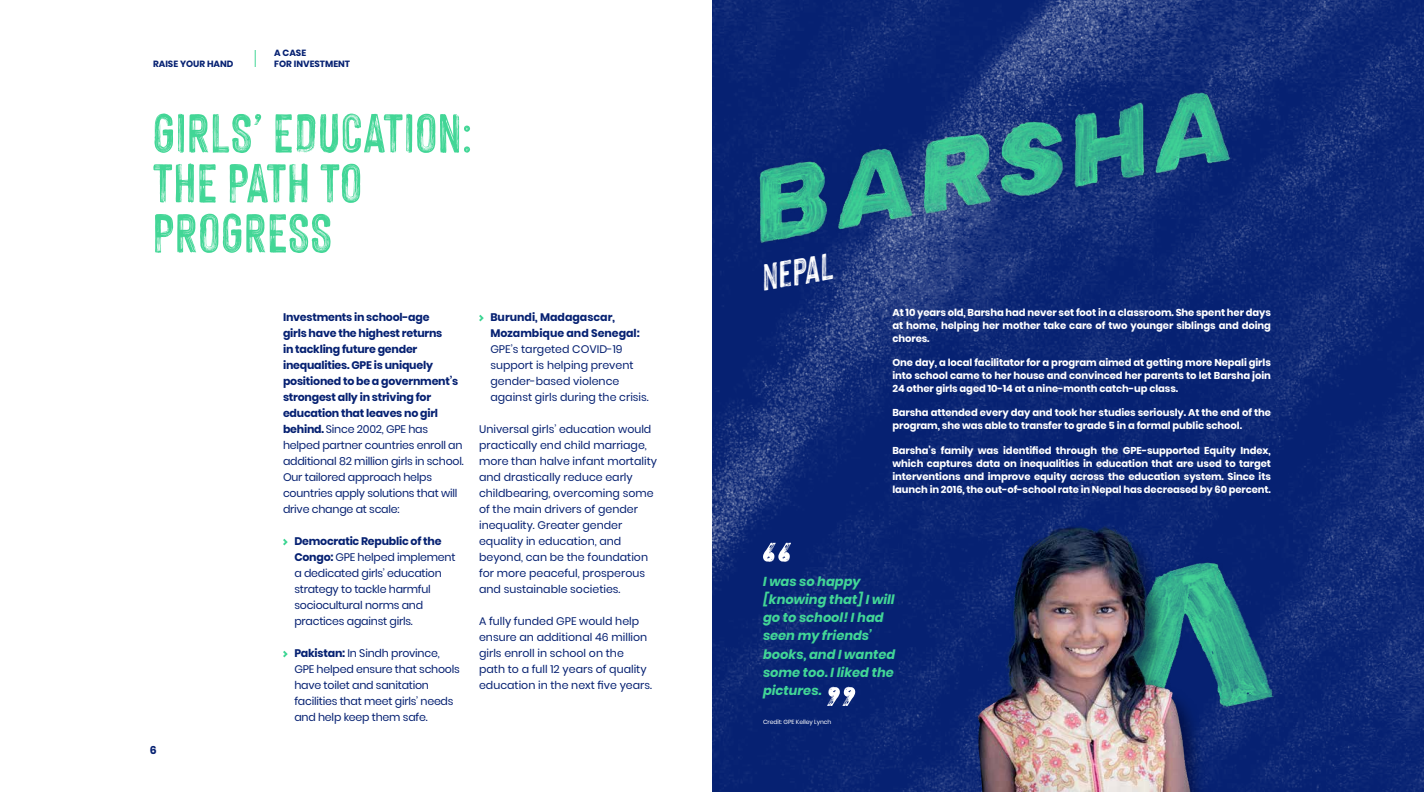
<style>
.page{position:relative;width:1424px;height:792px;background:#fff}
.page>*{position:absolute;margin:0;border:0;box-sizing:border-box;transform-origin:0 0}
.t1{font:60px/50px "Hackney Personal Use Only";color:#42d696}
.t2{font:italic 40.6px "Hackney Personal Use Only";color:#fff}
.t3{font:italic 700 13px/18.2px "Poppins";color:#42d696}
.t4{font:11px/16px "Poppins";color:#062172}
.t5{font:700 11px/16px "Poppins";letter-spacing:-.02em;color:#062172}
.t6{font:11px/16px "Poppins";letter-spacing:-.02em;color:#062172}
.t7{font:700 11px/16px "Poppins";color:#062172}
.t8{font:700 10px/13px "Poppins";letter-spacing:-.01em;color:#fff;text-align:justify}
.t9{font:700 9px/10.8px "Poppins";color:#062172}
.t10{font:6px "Poppins";letter-spacing:-.01em;color:#fff}
.s1{font-weight:400}
.s2{font-weight:700}
</style>
<div class="page">
<svg style="left:255px;top:50px;width:1px;height:17px"></svg>
<img style="left:712px;top:0;width:712px;height:792px">
<svg style="left:283px;top:539px;width:5px;height:6px"></svg>
<svg style="left:283px;top:651px;width:5px;height:6px"></svg>
<svg style="left:479px;top:315px;width:5px;height:6px"></svg>
<svg style="left:763px;top:543px;width:28px;height:19px"></svg>
<svg style="left:827px;top:687px;width:28px;height:19px"></svg>
<img style="left:1213px;top:513px;width:99px;height:272px">
<img style="left:1203px;top:508px;width:10px;height:284px">
<img style="left:907px;top:493px;width:296px;height:299px">
<img style="left:733px;top:42px;width:522px;height:217px">
<p class="t9" style="left:153px;top:59px;width:82px">RAISE YOUR HAND</p>
<p class="t9" style="left:274px;top:48px;width:77px">A CASE<br>FOR INVESTMENT</p>
<h1 class="t1" style="left:152px;top:106px;width:322px">GIRLS’ EDUCATION:<br>THE PATH TO<br>PROGRESS</h1>
<p class="t5" style="left:150px;top:742px;width:8px">6</p>
<p class="t5" style="left:283px;top:310px;width:182px">Investments in school-age<br>girls have the highest returns<br>in tackling future gender inequalities. GPE is uniquely positioned to be a government’s strongest ally in striving for education that leaves no girl behind. <span class="s1">Since 2002, GPE has helped partner countries enroll an additional 82 million girls in school.<br>Our tailored approach helps countries apply solutions that will drive change at scale:</span></p>
<p class="t6" style="left:294px;top:534px;width:163px"><span class="s2">Democratic Republic of the<br>Congo:</span> GPE helped implement a dedicated girls’ education strategy to tackle harmful sociocultural norms and practices against girls.</p>
<p class="t6" style="left:294px;top:646px;width:167px"><span class="s2">Pakistan:</span> In Sindh province,<br>GPE helped ensure that schools have toilet and sanitation facilities that meet girls’ needs and help keep them safe.</p>
<p class="t7" style="left:490px;top:310px;width:151px">Burundi, Madagascar,<br>Mozambique and Senegal:</p>
<p class="t4" style="left:490px;top:342px;width:160px">GPE’s targeted COVID-19 support is helping prevent gender-based violence against girls during the crisis.</p>
<p class="t4" style="left:479px;top:422px;width:179px">Universal girls’ education would practically end child marriage, more than halve infant mortality and drastically reduce early childbearing, overcoming some of the main drivers of gender inequality. Greater gender equality in education, and beyond, can be the foundation for more peaceful, prosperous and sustainable societies.</p>
<p class="t4" style="left:479px;top:614px;width:174px">A fully funded GPE would help ensure an additional 46 million girls enroll in school on the path to a full 12 years of quality education in the next five years.</p>
<h2 class="t2" style="left:756px;top:257px;width:74px;rotate:-10deg">nepal</h2>
<p class="t8" style="left:892px;top:306px;width:380px">At 10 years old, Barsha had never set foot in a classroom. She spent her days at home, helping her mother take care of two younger siblings and doing chores.</p>
<p class="t8" style="left:892px;top:356px;width:380px">One day, a local facilitator for a program aimed at getting more Nepali girls into school came to her house and convinced her parents to let Barsha join 24 other girls aged 10-14 at a nine-month catch-up class.</p>
<p class="t8" style="left:892px;top:406px;width:380px">Barsha attended every day and took her studies seriously. At the end of the program, she was able to transfer to grade 5 in a formal public school.</p>
<p class="t8" style="left:892px;top:444px;width:380px">Barsha’s family was identified through the GPE-supported Equity Index, which captures data on inequalities in education that are used to target interventions and improve equity across the education system. Since its launch in 2016, the out-of-school rate in Nepal has decreased by 60 percent.</p>
<h3 class="t3" style="left:763px;top:572px;width:134px">I was so happy [knowing that] I will go to school! I had seen my friends’ books, and I wanted some too. I liked the pictures.</h3>
<p class="t10" style="left:763px;top:718px;width:70px">Credit: GPE Kelley Lynch</p>
</div>
